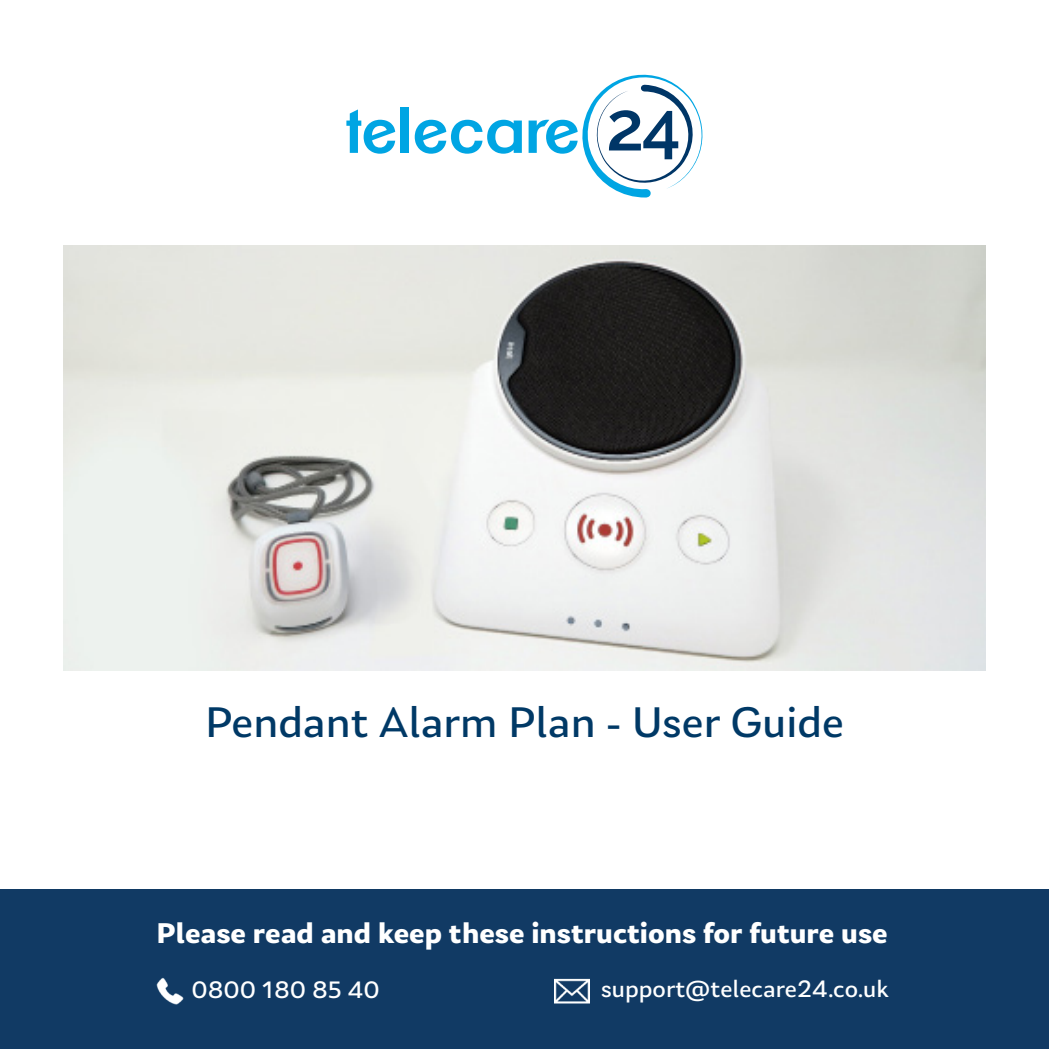
<style>
.page{position:relative;width:1049px;height:1049px;background:#fff}
.page>*{position:absolute;margin:0;border:0;box-sizing:border-box;transform-origin:0 0}
.t1{font:45px "Laca Text";color:#003966}
.t2{font:700 30px "Laca Text";color:#fff}
.t3{font:25px "Laca Text";color:#fff}
</style>
<div class="page">
<svg style="left:346px;top:109px;width:49px;height:45px"></svg>
<div style="left:401px;top:108px;width:8px;height:45px;background:#00a5e3"></div>
<svg style="left:415px;top:120px;width:107px;height:34px"></svg>
<svg style="left:529px;top:74px;width:174px;height:124px"></svg>
<img style="left:64px;top:246px;width:921px;height:425px">
<div style="left:0;top:890px;width:1049px;height:159px;background:#113a64"></div>
<img style="left:156px;top:978px;width:27px;height:26px">
<img style="left:554px;top:978px;width:36px;height:26px">
<p class="t1" style="left:205px;top:696px;width:640px">Pendant Alarm Plan - User Guide</p>
<p class="t2" style="left:156px;top:916px;width:733px">Please read and keep these instructions for future use</p>
<p class="t3" style="left:191px;top:975px;width:190px">0800 180 85 40</p>
<p class="t3" style="left:601px;top:974px;width:290px">support@telecare24.co.uk</p>
</div>
